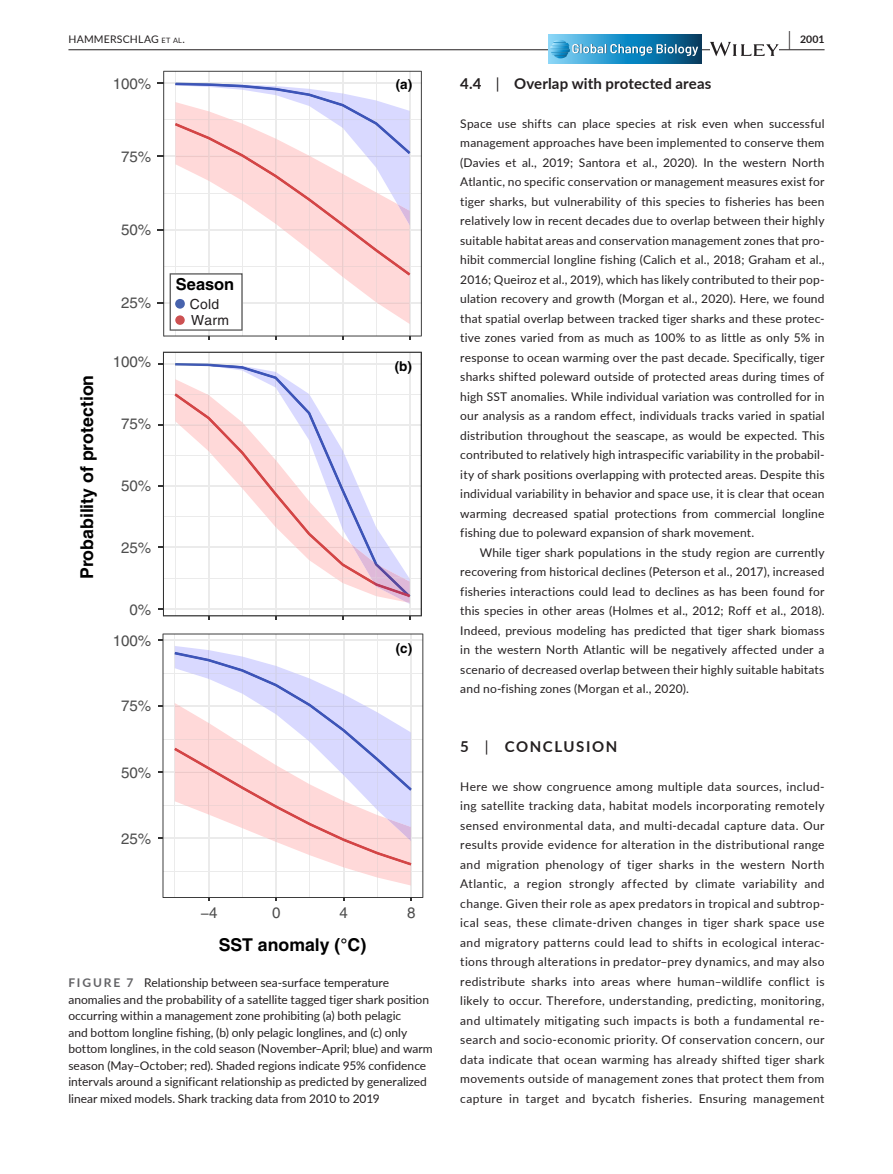
<style>
.page{position:relative;width:893px;height:1174px;background:#fff}
.page>*{position:absolute;margin:0;border:0;box-sizing:border-box;transform-origin:0 0}
.t1{font:700 17.7px "Helvetica";color:#000}
.t2{font:700 16.35px "Helvetica";color:#000}
.t3{font:15.15px "Helvetica";color:#4d4d4d}
.t4{font:700 15px "Lato";letter-spacing:.01em;color:#231f20}
.t5{font:700 15px "Lato";letter-spacing:.11em;color:#231f20}
.t6{font:13.95px/16.5px "Helvetica";letter-spacing:.025em;color:#231f20}
.t7{font:700 13.5px "Helvetica";color:#000}
.t8{font:12px/19.5px "Lato";color:#231f20;text-align:justify}
.t9{font:10.5px "Lato";letter-spacing:.015em;color:#231f20}
.t10{font:700 10.5px "Lato";color:#231f20}
.s1{font-size:7.35px}
.s2{font-size:19.5px}
.s3{font-weight:400}
.s4{font-weight:700;color:#636366}
</style>
<div class="page">
<hr style="left:68px;top:49px;width:756px;height:1px;background:#231f20">
<svg style="left:548px;top:34px;width:153px;height:30px;background:#2b8dbd"></svg>
<svg style="left:550px;top:40px;width:149px;height:18px;background:#4999c2"></svg>
<svg style="left:710px;top:42px;width:69px;height:14px"></svg>
<svg style="left:163px;top:352px;width:259px;height:264px"></svg>
<svg style="left:163px;top:71px;width:259px;height:265px"></svg>
<svg style="left:158px;top:82px;width:6px;height:2px"></svg>
<svg style="left:170px;top:83px;width:240px;height:256px"></svg>
<div style="left:175px;top:315px;width:10px;height:10px;background:#cd5152;border-radius:50%"></div>
<svg style="left:163px;top:633px;width:260px;height:265px"></svg>
<p class="t9" style="left:68px;top:31px;width:118px">HAMMERSCHLAG <span class="s1">et al</span>.</p>
<p class="t10" style="left:789px;top:31px;width:37px"><span class="s2">|</span> 2001</p>
<p class="t4" style="left:460px;top:72px;width:253px">4.4 <span class="s3">|</span> Overlap with protected areas</p>
<p class="t8" style="left:460px;top:113px;width:366px">Space use shifts can place species at risk even when successful management approaches have been implemented to conserve them (Davies et al., 2019; Santora et al., 2020). In the western North Atlantic, no specific conservation or management measures exist for tiger sharks, but vulnerability of this species to fisheries has been relatively low in recent decades due to overlap between their highly suitable habitat areas and conservation management zones that pro&shy;hibit commercial longline fishing (Calich et al., 2018; Graham et al., 2016; Queiroz et al., 2019), which has likely contributed to their pop&shy;ulation recovery and growth (Morgan et al., 2020). Here, we found that spatial overlap between tracked tiger sharks and these protec&shy;tive zones varied from as much as 100% to as little as only 5% in response to ocean warming over the past decade. Specifically, tiger sharks shifted poleward outside of protected areas during times of high SST anomalies. While individual variation was controlled for in our analysis as a random effect, individuals tracks varied in spatial distribution throughout the seascape, as would be expected. This contributed to relatively high intraspecific variability in the probabil&shy;ity of shark positions overlapping with protected areas. Despite this individual variability in behavior and space use, it is clear that ocean warming decreased spatial protections from commercial longline fishing due to poleward expansion of shark movement.</p>
<p class="t8" style="left:460px;top:542px;width:366px;text-indent:20px">While tiger shark populations in the study region are currently recovering from historical declines (Peterson et al., 2017), increased fisheries interactions could lead to declines as has been found for this species in other areas (Holmes et al., 2012; Roff et al., 2018).<br>Indeed, previous modeling has predicted that tiger shark biomass in the western North Atlantic will be negatively affected under a scenario of decreased overlap between their highly suitable habitats and no-fishing zones (Morgan et al., 2020).</p>
<p class="t3" style="left:113px;top:75px;width:40px">100%</p>
<p class="t7" style="left:396px;top:76px;width:18px">(a)</p>
<p class="t3" style="left:121px;top:148px;width:32px">75%</p>
<p class="t3" style="left:121px;top:221px;width:32px">50%</p>
<h2 class="t2" style="left:176px;top:274px;width:60px">Season</h2>
<p class="t3" style="left:121px;top:294px;width:32px">25%</p>
<p class="t6" style="left:190px;top:295px;width:41px">Cold<br>Warm</p>
<p class="t3" style="left:113px;top:353px;width:40px">100%</p>
<p class="t7" style="left:395px;top:358px;width:19px">(b)</p>
<h1 class="t1" style="left:76px;top:579px;width:206px;rotate:-90deg">Probability of protection</h1>
<p class="t3" style="left:121px;top:415px;width:32px">75%</p>
<p class="t3" style="left:121px;top:477px;width:32px">50%</p>
<p class="t3" style="left:121px;top:539px;width:32px">25%</p>
<p class="t3" style="left:130px;top:601px;width:23px">0%</p>
<p class="t3" style="left:113px;top:631px;width:40px">100%</p>
<p class="t7" style="left:396px;top:640px;width:18px">(c)</p>
<p class="t3" style="left:121px;top:696px;width:32px">75%</p>
<p class="t3" style="left:121px;top:763px;width:32px">50%</p>
<p class="t3" style="left:121px;top:829px;width:32px">25%</p>
<p class="t3" style="left:200px;top:904px;width:19px">−4</p>
<p class="t3" style="left:272px;top:904px;width:10px">0</p>
<p class="t3" style="left:340px;top:904px;width:10px">4</p>
<p class="t3" style="left:407px;top:904px;width:10px">8</p>
<h1 class="t1" style="left:219px;top:934px;width:149px">SST anomaly (°C)</h1>
<p class="t8" style="left:68px;top:974px;width:366px;line-height:16.5px;text-align:left"><span class="s4">FI G U RE 7</span> Relationship between sea-surface temperature anomalies and the probability of a satellite tagged tiger shark position occurring within a management zone prohibiting (a) both pelagic<br>and bottom longline fishing, (b) only pelagic longlines, and (c) only bottom longlines, in the cold season (November–April; blue) and warm season (May–October; red). Shaded regions indicate 95% confidence intervals around a significant relationship as predicted by generalized linear mixed models. Shark tracking data from 2010 to 2019</p>
<p class="t5" style="left:460px;top:735px;width:159px">5 <span class="s3">|</span> CONCLUSION</p>
<p class="t8" style="left:460px;top:776px;width:366px">Here we show congruence among multiple data sources, includ&shy;ing satellite tracking data, habitat models incorporating remotely sensed environmental data, and multi-decadal capture data. Our results provide evidence for alteration in the distributional range and migration phenology of tiger sharks in the western North Atlantic, a region strongly affected by climate variability and change. Given their role as apex predators in tropical and subtrop&shy;ical seas, these climate-driven changes in tiger shark space use and migratory patterns could lead to shifts in ecological interac&shy;tions through alterations in predator–prey dynamics, and may also redistribute sharks into areas where human–wildlife conflict is likely to occur. Therefore, understanding, predicting, monitoring, and ultimately mitigating such impacts is both a fundamental re&shy;search and socio-economic priority. Of conservation concern, our data indicate that ocean warming has already shifted tiger shark movements outside of management zones that protect them from capture in target and bycatch fisheries. Ensuring management</p>
</div>
